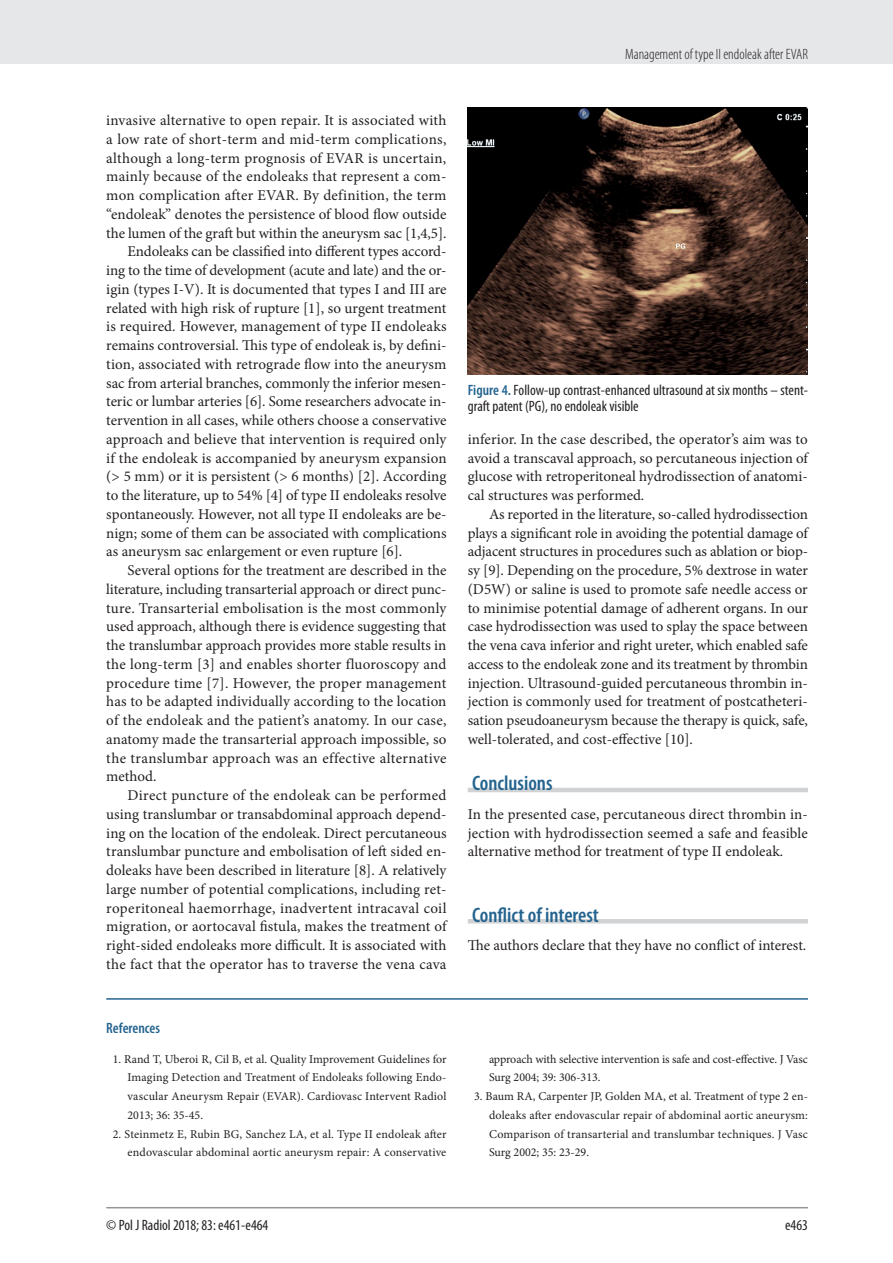
<style>
.page{position:relative;width:893px;height:1263px;background:#fff}
.page>*{position:absolute;margin:0;border:0;box-sizing:border-box;transform-origin:0 0}
.t1{font:600 condensed 21px "Myriad Pro";color:#24648f}
.t2{font:15px/18.8px "Minion Pro";letter-spacing:.005em;color:#231f20;text-align:justify}
.t3{font:condensed 15px/16.5px "Myriad Pro";color:#231f20}
.t4{font:15px "Minion Pro";letter-spacing:.025em;color:#231f20}
.t5{font:15px "Minion Pro";letter-spacing:-.015em;color:#231f20}
.t6{font:300 condensed 15px "Myriad Pro";color:#231f20}
.t7{font:600 condensed 15px "Myriad Pro";color:#24648f}
.t8{font:12px/18.8px "Minion Pro";letter-spacing:.01em;color:#231f20;text-align:justify}
.s1{font-weight:600;color:#24648f}
</style>
<div class="page">
<div style="left:0;top:0;width:893px;height:64px;background:#e6e7e9"></div>
<hr style="left:106px;top:1207px;width:702px;height:1px;background:#939598">
<img style="left:468px;top:107px;width:340px;height:268px">
<hr style="left:468px;top:788px;width:340px;height:4px;background:#d1d2d4">
<hr style="left:468px;top:919px;width:340px;height:4px;background:#d1d2d4">
<hr style="left:106px;top:998px;width:702px;height:2px;background:#24648f">
<p class="t6" style="left:625px;top:45px;width:184px">Management of type II endoleak after EVAR</p>
<p class="t2" style="left:106px;top:111px;width:342px">invasive alternative to open repair. It is associated with</p>
<p class="t2" style="left:106px;top:130px;width:342px">a low rate of short-term and mid-term complications,</p>
<p class="t2" style="left:106px;top:148px;width:342px">although a long-term prognosis of EVAR is uncertain,</p>
<p class="t2" style="left:106px;top:167px;width:342px">mainly because of the endoleaks that represent a com-</p>
<p class="t2" style="left:106px;top:186px;width:342px">mon complication after EVAR. By definition, the term</p>
<p class="t2" style="left:106px;top:205px;width:342px">“endoleak” denotes the persistence of blood flow outside</p>
<p class="t2" style="left:106px;top:223px;width:342px">the lumen of the graft but within the aneurysm sac [1,4,5].</p>
<p class="t2" style="left:128px;top:242px;width:320px">Endoleaks can be classified into different types accord-</p>
<p class="t5" style="left:106px;top:260px;width:342px">ing to the time of development (acute and late) and the or-</p>
<p class="t2" style="left:106px;top:280px;width:342px">igin (types I-V). It is documented that types I and III are</p>
<p class="t2" style="left:106px;top:298px;width:342px">related with high risk of rupture [1], so urgent treatment</p>
<p class="t2" style="left:106px;top:317px;width:342px">is required. However, management of type II endoleaks</p>
<p class="t2" style="left:106px;top:336px;width:342px">remains controversial. This type of endoleak is, by defini-</p>
<p class="t2" style="left:106px;top:355px;width:342px">tion, associated with retrograde flow into the aneurysm</p>
<p class="t2" style="left:106px;top:373px;width:342px">sac from arterial branches, commonly the inferior mesen-</p>
<p class="t2" style="left:106px;top:392px;width:342px">teric or lumbar arteries [6]. Some researchers advocate in-</p>
<p class="t2" style="left:106px;top:411px;width:342px">tervention in all cases, while others choose a conservative</p>
<p class="t2" style="left:106px;top:430px;width:342px">approach and believe that intervention is required only</p>
<p class="t2" style="left:106px;top:448px;width:342px">if the endoleak is accompanied by aneurysm expansion</p>
<p class="t2" style="left:106px;top:467px;width:342px">(&gt; 5 mm) or it is persistent (&gt; 6 months) [2]. According</p>
<p class="t2" style="left:106px;top:486px;width:342px">to the literature, up to 54% [4] of type II endoleaks resolve</p>
<p class="t2" style="left:106px;top:505px;width:342px">spontaneously. However, not all type II endoleaks are be-</p>
<p class="t2" style="left:106px;top:523px;width:342px">nign; some of them can be associated with complications</p>
<p class="t2" style="left:106px;top:542px;width:298px">as aneurysm sac enlargement or even rupture [6].</p>
<p class="t2" style="left:128px;top:561px;width:320px">Several options for the treatment are described in the</p>
<p class="t2" style="left:106px;top:580px;width:342px">literature, including transarterial approach or direct punc-</p>
<p class="t2" style="left:106px;top:598px;width:342px">ture. Transarterial embolisation is the most commonly</p>
<p class="t2" style="left:106px;top:617px;width:342px">used approach, although there is evidence suggesting that</p>
<p class="t2" style="left:106px;top:636px;width:342px">the translumbar approach provides more stable results in</p>
<p class="t2" style="left:106px;top:655px;width:342px">the long-term [3] and enables shorter fluoroscopy and</p>
<p class="t2" style="left:106px;top:673px;width:342px">procedure time [7]. However, the proper management</p>
<p class="t2" style="left:106px;top:692px;width:342px">has to be adapted individually according to the location</p>
<p class="t2" style="left:106px;top:711px;width:342px">of the endoleak and the patient’s anatomy. In our case,</p>
<p class="t2" style="left:106px;top:730px;width:342px">anatomy made the transarterial approach impossible, so</p>
<p class="t2" style="left:106px;top:748px;width:342px">the translumbar approach was an effective alternative</p>
<p class="t2" style="left:106px;top:767px;width:52px">method.</p>
<p class="t4" style="left:128px;top:785px;width:320px">Direct puncture of the endoleak can be performed</p>
<p class="t2" style="left:106px;top:805px;width:342px">using translumbar or transabdominal approach depend-</p>
<p class="t2" style="left:106px;top:823px;width:342px">ing on the location of the endoleak. Direct percutaneous</p>
<p class="t2" style="left:106px;top:842px;width:342px">translumbar puncture and embolisation of left sided en-</p>
<p class="t2" style="left:106px;top:861px;width:342px">doleaks have been described in literature [8]. A relatively</p>
<p class="t2" style="left:106px;top:880px;width:342px">large number of potential complications, including ret-</p>
<p class="t4" style="left:106px;top:898px;width:342px">roperitoneal haemorrhage, inadvertent intracaval coil</p>
<p class="t2" style="left:106px;top:917px;width:342px">migration, or aortocaval fistula, makes the treatment of</p>
<p class="t2" style="left:106px;top:936px;width:342px">right-sided endoleaks more difficult. It is associated with</p>
<p class="t2" style="left:106px;top:955px;width:342px">the fact that the operator has to traverse the vena cava</p>
<p class="t3" style="left:468px;top:381px;width:342px"><span class="s1">Figure 4.</span> Follow-up contrast-enhanced ultrasound at six months – stent&shy;graft patent (PG), no endoleak visible</p>
<p class="t2" style="left:468px;top:430px;width:342px">inferior. In the case described, the operator’s aim was to avoid a transcaval approach, so percutaneous injection of glucose with retroperitoneal hydrodissection of anatomi&shy;cal structures was performed.</p>
<p class="t2" style="left:468px;top:505px;width:342px;text-indent:21px">As reported in the literature, so-called hydrodissection plays a significant role in avoiding the potential damage of adjacent structures in procedures such as ablation or biop&shy;sy [9]. Depending on the procedure, 5% dextrose in water (D5W) or saline is used to promote safe needle access or to minimise potential damage of adherent organs. In our case hydrodissection was used to splay the space between the vena cava inferior and right ureter, which enabled safe access to the endoleak zone and its treatment by thrombin injection. Ultrasound-guided percutaneous thrombin in&shy;jection is commonly used for treatment of postcatheteri&shy;sation pseudoaneurysm because the therapy is quick, safe, well-tolerated, and cost-effective [10].</p>
<h1 class="t1" style="left:472px;top:770px;width:82px">Conclusions</h1>
<p class="t2" style="left:468px;top:805px;width:342px">In the presented case, percutaneous direct thrombin in&shy;jection with hydrodissection seemed a safe and feasible alternative method for treatment of type II endoleak.</p>
<h1 class="t1" style="left:472px;top:902px;width:128px">Conflict of interest</h1>
<p class="t2" style="left:468px;top:936px;width:340px">The authors declare that they have no conflict of interest.</p>
<p class="t7" style="left:106px;top:1018px;width:55px">References</p>
<p class="t8" style="left:128px;top:1049px;width:321px;text-indent:-15px">1. Rand T, Uberoi R, Cil B, et al. Quality Improvement Guidelines for Imaging Detection and Treatment of Endoleaks following Endo&shy;vascular Aneurysm Repair (EVAR). Cardiovasc Intervent Radiol 2013; 36: 35-45.</p>
<p class="t8" style="left:113px;top:1124px;width:335px;text-align:right">2. Steinmetz E, Rubin BG, Sanchez LA, et al. Type II endoleak after endovascular abdominal aortic aneurysm repair: A conservative</p>
<p class="t8" style="left:489px;top:1049px;width:320px">approach with selective intervention is safe and cost-effective. J Vasc<br>Surg 2004; 39: 306-313.</p>
<p class="t8" style="left:489px;top:1087px;width:320px;text-indent:-15px">3. Baum RA, Carpenter JP, Golden MA, et al. Treatment of type 2 en&shy;doleaks after endovascular repair of abdominal aortic aneurysm:<br>Comparison of transarterial and translumbar techniques. J Vasc Surg 2002; 35: 23-29.</p>
<p class="t3" style="left:106px;top:1216px;width:164px">© Pol J Radiol 2018; 83: e461-e464</p>
<p class="t3" style="left:785px;top:1216px;width:24px">e463</p>
</div>
